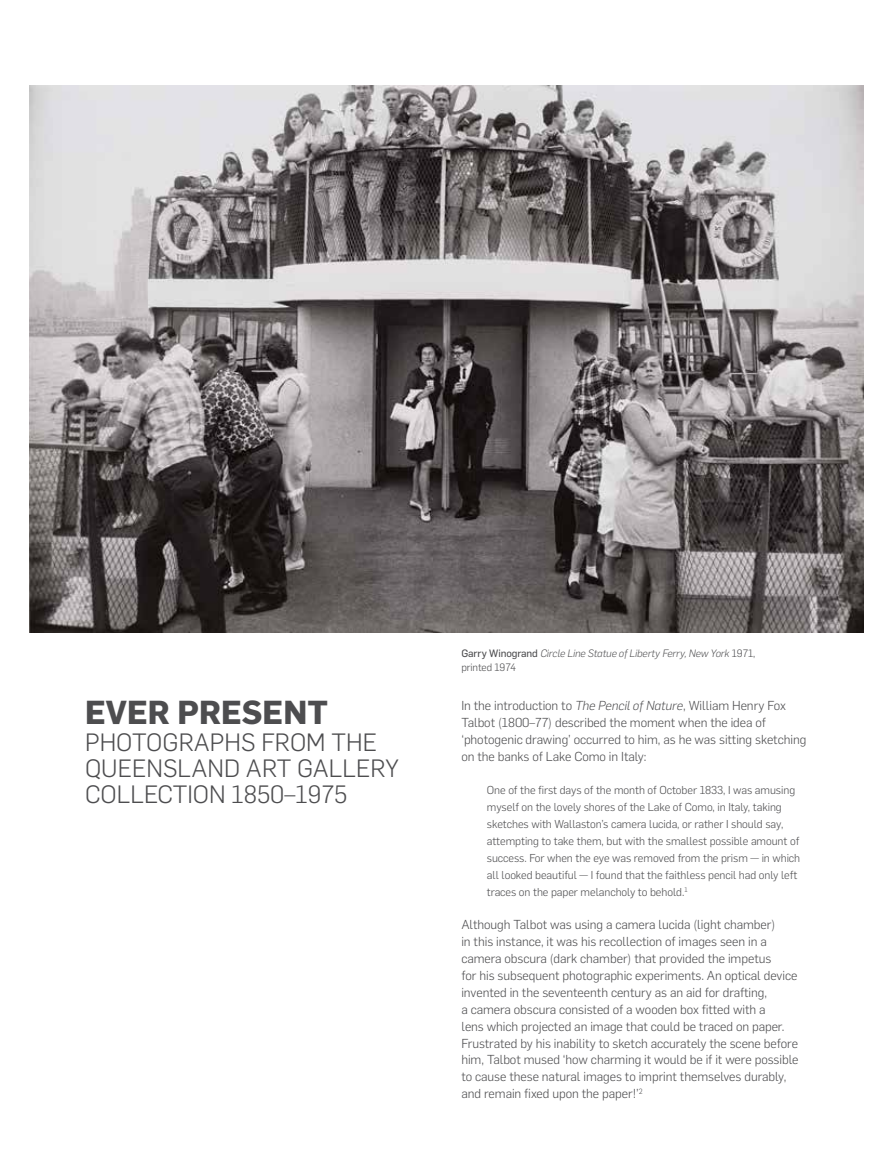
<style>
.page{position:relative;width:893px;height:1170px;background:#fff}
.page>*{position:absolute;margin:0;border:0;box-sizing:border-box;transform-origin:0 0}
.t1{font:700 32.55px "Flama";color:#4d4d4f}
.t2{font:300 24.6px/26.1px "Flama";color:#4d4d4f}
.t3{font:300 12.75px/17px "Flama";letter-spacing:-.005em;color:#4d4d4f}
.t4{font:300 11.25px/16.8px "Flama";letter-spacing:-.005em;color:#4d4d4f}
.t5{font:italic 300 10.5px/13.5px "Flama";letter-spacing:-.01em;color:#4d4d4f}
.s1{font-family:"Flama Basic";font-weight:400;font-style:normal}
.s2{font-style:normal}
.s3{font-style:italic}
</style>
<div class="page">
<img style="left:29px;top:85px;width:834px;height:547px">
<h1 class="t1" style="left:85px;top:688px;width:221px">EVER PRESENT</h1>
<h2 class="t2" style="left:85px;top:727px;width:125px">Photograph</h2>
<h2 class="t2" style="left:85px;top:727px;width:313px;text-indent:156px">s from the<br>Queensland Art Gallery<br>Collecti on 1850–1975</h2>
<p class="t5" style="left:461px;top:646px;width:295px"><span class="s1">Garry Winogrand</span> Circle Line Statue of Liberty Ferry, New York <span class="s2">1971, printed 1974</span></p>
<p class="t3" style="left:461px;top:696px;width:346px">In the introduction to <span class="s3">The Pencil of Nature</span>, William Henry Fox Talbot (1800–77) described the moment when the idea of ‘photogenic drawing’ occurred to him, as he was sitting sketching on the banks of Lake Como in Italy:</p>
<p class="t4" style="left:487px;top:781px;width:315px">One of the first days of the month of October 1833, I was amusing myself on the lovely shores of the Lake of Como, in Italy, taking sketches with Wallaston’s camera lucida, or rather I should say, attempting to take them, but with the smallest possible amount of success. For when the eye was removed from the prism — in which all looked beautiful — I found that the faithless pencil had only left traces on the paper melancholy to behold.<sup>1</sup></p>
<p class="t3" style="left:461px;top:915px;width:339px">Although Talbot was using a camera lucida (light chamber)<br>in this instance, it was his recollection of images seen in a camera obscura (dark chamber) that provided the impetus<br>for his subsequent photographic experiments. An optical device invented in the seventeenth century as an aid for drafting,<br>a camera obscura consisted of a wooden box fitted with a<br>lens which projected an image that could be traced on paper.<br>Frustrated by his inability to sketch accurately the scene before him, Talbot mused ‘how charming it would be if it were possible to cause these natural images to imprint themselves durably, and remain fixed upon the paper!’<sup>2</sup></p>
</div>
